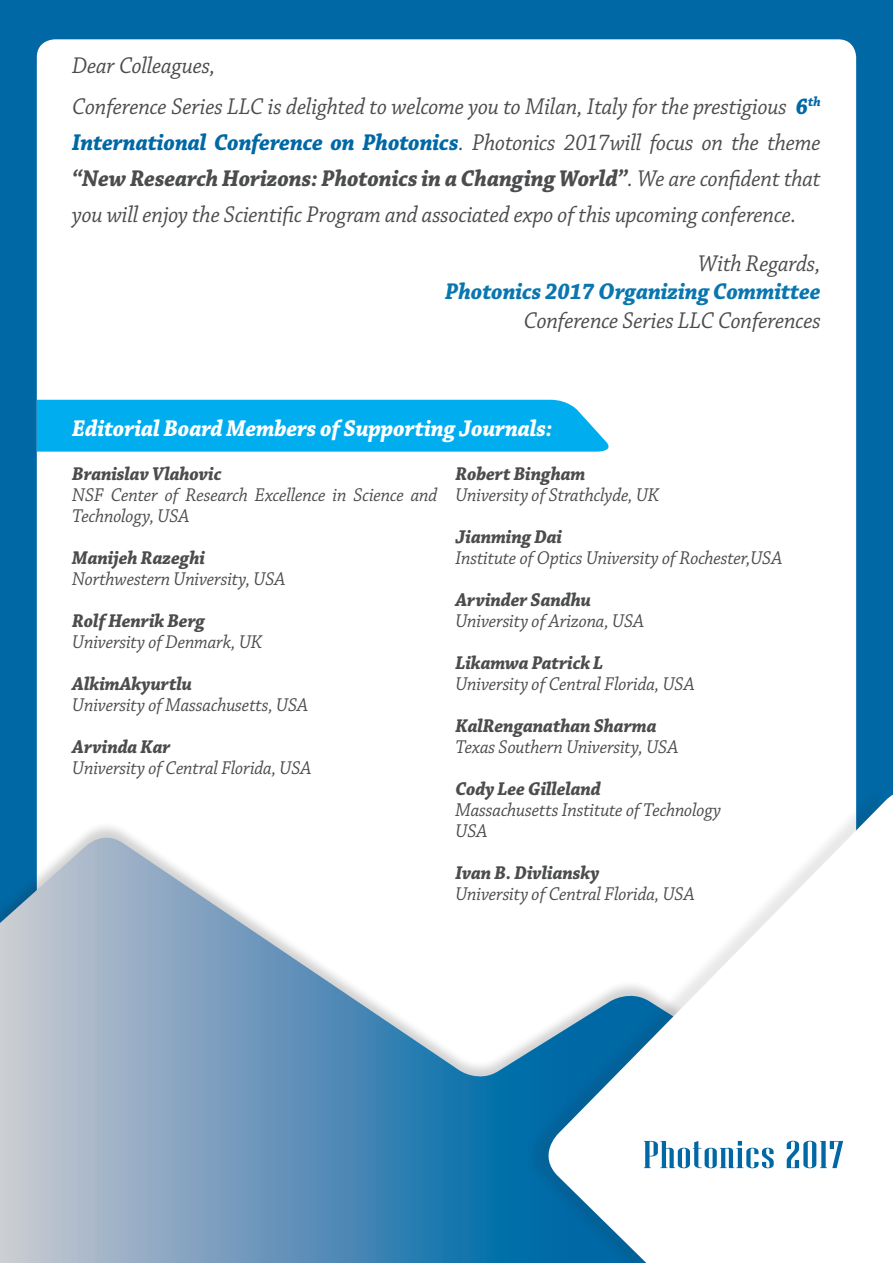
<style>
.page{position:relative;width:893px;height:1263px;background:#0068a5}
.page>*{position:absolute;margin:0;border:0;box-sizing:border-box;transform-origin:0 0}
.t1{font:38.85px "Niagara Solid";letter-spacing:.02em;color:#0068a5;scale:1.39 1}
.t2{font:italic 24px/36px "Chaparral Pro";letter-spacing:-.01em;color:#4b4c4d;text-align:justify;scale:.95 1}
.t3{font:italic 700 24px "Chaparral Pro";letter-spacing:-.01em;color:#fff;scale:.95 1}
.t4{font:italic 700 24px "Chaparral Pro";letter-spacing:-.01em;color:#0a76b0;scale:.95 1}
.t5{font:italic 19.5px/21px "Chaparral Pro";letter-spacing:-.01em;color:#4b4c4d;scale:.95 1}
.t6{font:italic 700 19.5px "Chaparral Pro";letter-spacing:-.01em;color:#4b4c4d;scale:.95 1}
.s1{font-weight:700;color:#0068a5}
.s2{font-weight:700}
</style>
<div class="page">
<div style="left:37px;top:39px;width:819px;height:1069px;background:#fff;border-radius:18px"></div>
<div style="left:0;top:821px;width:893px;height:442px;background:#231f20;opacity:.2"></div>
<svg style="left:0;top:838px;width:526px;height:425px"></svg>
<div style="left:526px;top:787px;width:360px;height:476px;background:#231f20;opacity:.1"></div>
<svg style="left:537px;top:795px;width:356px;height:468px"></svg>
<div style="left:37px;top:400px;width:572px;height:52px;background:#00aeef"></div>
<p class="t2" style="left:72px;top:49px;width:152px">Dear Colleagues,</p>
<p class="t2" style="left:72px;top:89px;width:789px">Conference Series LLC is delighted to welcome you to Milan, Italy for the prestigious <span class="s1">6</span><sup>th </sup><span class="s1">International Conference on Photonics</span>. Photonics 2017will focus on the theme <span class="s2">“New Research Horizons: Photonics in a Changing World”</span>. We are confident that you will enjoy the Scientific Program and associated expo of this upcoming conference.</p>
<p class="t2" style="left:698px;top:247px;width:130px">With Regards,</p>
<p class="t4" style="left:445px;top:278px;width:397px">Photonics 2017 Organizing Committee</p>
<p class="t2" style="left:524px;top:303px;width:314px">Conference Series LLC Conferences</p>
<p class="t3" style="left:72px;top:414px;width:507px">Editorial Board Members of Supporting Journals:</p>
<p class="t6" style="left:72px;top:463px;width:159px">Branislav Vlahovic</p>
<p class="t5" style="left:72px;top:485px;width:386px">NSF Center of Research Excellence in Science and<br>Technology, USA</p>
<p class="t6" style="left:72px;top:547px;width:141px">Manijeh Razeghi</p>
<p class="t5" style="left:72px;top:569px;width:226px">Northwestern University, USA</p>
<p class="t6" style="left:72px;top:610px;width:141px">Rolf Henrik Berg</p>
<p class="t5" style="left:72px;top:632px;width:201px">University of Denmark, UK</p>
<p class="t6" style="left:72px;top:673px;width:128px">AlkimAkyurtlu</p>
<p class="t5" style="left:72px;top:695px;width:250px">University of Massachusetts, USA</p>
<p class="t6" style="left:72px;top:736px;width:105px">Arvinda Kar</p>
<p class="t5" style="left:72px;top:758px;width:253px">University of Central Florida, USA</p>
<p class="t6" style="left:455px;top:463px;width:138px">Robert Bingham</p>
<p class="t5" style="left:455px;top:485px;width:216px">University of Strathclyde, UK</p>
<p class="t6" style="left:455px;top:526px;width:114px">Jianming Dai</p>
<p class="t5" style="left:455px;top:548px;width:345px">Institute of Optics University of Rochester,USA</p>
<p class="t6" style="left:455px;top:589px;width:144px">Arvinder Sandhu</p>
<p class="t5" style="left:455px;top:611px;width:200px">University of Arizona, USA</p>
<p class="t6" style="left:455px;top:652px;width:157px">Likamwa Patrick L</p>
<p class="t5" style="left:455px;top:674px;width:253px">University of Central Florida, USA</p>
<p class="t6" style="left:455px;top:715px;width:213px">KalRenganathan Sharma</p>
<p class="t5" style="left:455px;top:737px;width:236px">Texas Southern University, USA</p>
<p class="t6" style="left:455px;top:778px;width:154px">Cody Lee Gilleland</p>
<p class="t5" style="left:455px;top:800px;width:281px">Massachusetts Institute of Technology</p>
<p class="t5" style="left:455px;top:821px;width:35px">USA</p>
<p class="t6" style="left:455px;top:862px;width:153px">Ivan B. Divliansky</p>
<p class="t5" style="left:455px;top:884px;width:253px">University of Central Florida, USA</p>
<p class="t1" style="left:643px;top:1134px;width:146px">Photonics 2017</p>
</div>
